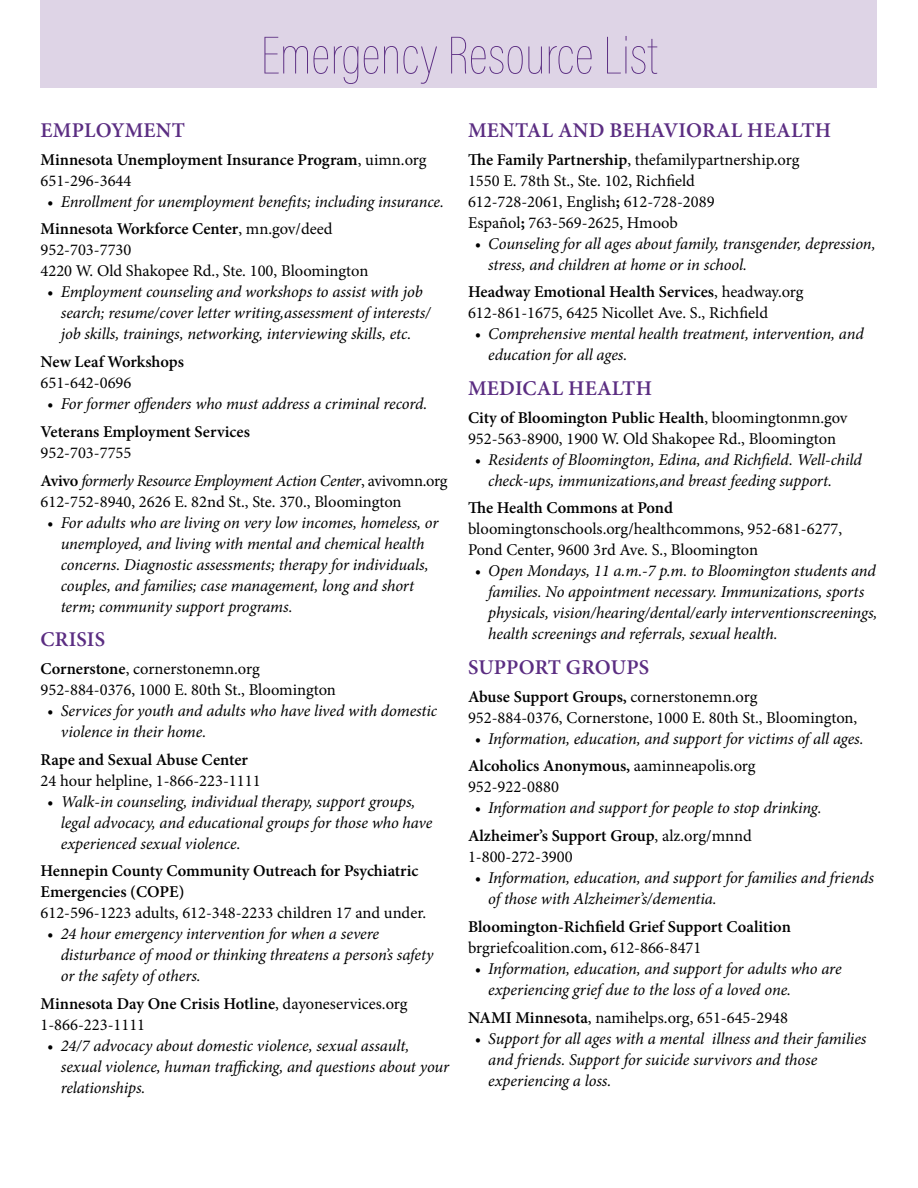
<style>
.page{position:relative;width:918px;height:1188px;background:#fff}
.page>*{position:absolute;margin:0;border:0;box-sizing:border-box;transform-origin:0 0}
.t1{font:100 54px "Acumin Pro Cond";color:#5b2d82}
.t2{font:600 21px "Minion Pro";letter-spacing:.01em;color:#5b2d82}
.t3{font:italic 16.5px/21px "Minion Pro";letter-spacing:-.01em;color:#000}
.t4{font:16.5px/21px "Minion Pro";color:#000}
.t5{font:600 16.5px/21px "Minion Pro";color:#000}
.t6{font:italic 16.5px/27.8px "Minion Pro";letter-spacing:-.03em;color:#000}
.s1{font-weight:600}
.s2{font-weight:700}
.s3{font-weight:600;font-style:normal}
.s4{font-style:normal}
.s5{font-weight:400}
</style>
<div class="page">
<div style="left:40px;top:0;width:838px;height:88px;background:#ded4e6"></div>
<h1 class="t1" style="left:261px;top:22px;width:398px">Emergency Resource List</h1>
<p class="t2" style="left:468px;top:116px;width:365px">MENTAL AND BEHAVIORAL HEALTH</p>
<p class="t4" style="left:468px;top:149px;width:333px"><span class="s1">The Family Partnership</span>, thefamilypartnership.org 1550 E. 78th St., Ste. 102, Richfield<br>612-728-2061, English<span class="s2">;</span> 612-728-2089<br>Español<span class="s2">;</span> 763-569-2625, Hmoob</p>
<p class="t3" style="left:488px;top:233px;width:389px;text-indent:-13px">• Counseling for all ages about family, transgender, depression, stress, and children at home or in school.</p>
<p class="t4" style="left:468px;top:282px;width:337px"><span class="s1">Headway Emotional Health Services</span>, headway.org<br>612-861-1675, 6425 Nicollet Ave. S., Richfield</p>
<p class="t3" style="left:488px;top:324px;width:377px;text-indent:-13px">• Comprehensive mental health treatment, intervention, and education for all ages.</p>
<p class="t2" style="left:468px;top:374px;width:186px">MEDICAL HEALTH</p>
<p class="t4" style="left:468px;top:407px;width:381px"><span class="s1">City of Bloomington Public Health</span>, bloomingtonmn.gov<br>952-563-8900, 1900 W. Old Shakopee Rd., Bloomington</p>
<p class="t3" style="left:488px;top:449px;width:375px;text-indent:-13px">• Residents of Bloomington, Edina, and Richfield. Well-child check-ups, immunizations,and breast feeding support.</p>
<p class="t5" style="left:468px;top:497px;width:207px">The Health Commons at Pond</p>
<p class="t4" style="left:468px;top:519px;width:376px">bloomingtonschools.org/healthcommons, 952-681-6277,<br>Pond Center, 9600 3rd Ave. S., Bloomington</p>
<p class="t3" style="left:488px;top:561px;width:391px;text-indent:-13px">• Open Mondays, 11 a.m.-7 p.m. to Bloomington students and families. No appointment necessary. Immunizations, sports physicals, vision/hearing/dental/early interventionscreenings, health screenings and referrals, sexual health.</p>
<p class="t2" style="left:468px;top:653px;width:183px">SUPPORT GROUPS</p>
<p class="t4" style="left:468px;top:686px;width:391px"><span class="s1">Abuse Support Groups,</span> cornerstonemn.org<br>952-884-0376, Cornerstone, 1000 E. 80th St., Bloomington,</p>
<p class="t3" style="left:468px;top:724px;width:397px;line-height:27.8px;text-indent:7px">• Information, education, and support for victims of all ages.<br><span class="s3">Alcoholics Anonymous,</span> <span class="s4">aaminneapolis.org</span></p>
<p class="t4" style="left:468px;top:777px;width:92px">952-922-0880</p>
<p class="t3" style="left:468px;top:794px;width:355px;line-height:27.8px;text-indent:7px">• Information and support for people to stop drinking.<br><span class="s3">Alzheimer’s Support Group</span><span class="s4">, alz.org/mnnd</span></p>
<p class="t4" style="left:468px;top:846px;width:106px">1-800-272-3900</p>
<p class="t3" style="left:488px;top:867px;width:387px;text-indent:-13px">• Information, education, and support for families and friends of those with Alzheimer’s/dementia.</p>
<p class="t5" style="left:468px;top:916px;width:324px">Bloomington-Richfield Grief Support Coalition <span class="s5">brgriefcoalition.com</span>, <span class="s5">612-866-8471</span></p>
<p class="t3" style="left:488px;top:958px;width:355px;text-indent:-13px">• Information, education, and support for adults who are experiencing grief due to the loss of a loved one.</p>
<p class="t4" style="left:468px;top:1007px;width:322px"><span class="s1">NAMI Minnesota</span>, namihelps.org, 651-645-2948</p>
<p class="t3" style="left:488px;top:1028px;width:380px;text-indent:-13px">• Support for all ages with a mental illness and their families and friends. Support for suicide survivors and those experiencing a loss.</p>
<p class="t2" style="left:41px;top:116px;width:146px">EMPLOYMENT</p>
<p class="t5" style="left:40px;top:149px;width:388px">Minnesota Unemployment Insurance Program<span class="s5">, uimn.org<br>651-296-3644</span></p>
<p class="t3" style="left:40px;top:187px;width:405px;line-height:27.8px;text-indent:7px">• Enrollment for unemployment benefits; including insurance.<br><span class="s3">Minnesota Workforce Center</span><span class="s4">, mn.gov/deed</span></p>
<p class="t4" style="left:40px;top:240px;width:329px">952-703-7730<br>4220 W. Old Shakopee Rd., Ste. 100, Bloomington</p>
<p class="t3" style="left:61px;top:281px;width:371px;text-indent:-13px">• Employment counseling and workshops to assist with job search; resume/cover letter writing,assessment of interests/ job skills, trainings, networking, interviewing skills, etc.</p>
<p class="t5" style="left:40px;top:351px;width:145px">New Leaf Workshops</p>
<p class="t4" style="left:40px;top:372px;width:92px">651-642-0696</p>
<p class="t3" style="left:47px;top:393px;width:382px">• For former offenders who must address a criminal record.</p>
<p class="t5" style="left:40px;top:421px;width:211px">Veterans Employment Services</p>
<p class="t6" style="left:40px;top:439px;width:408px"><span class="s4">952-703-7755<br></span><span class="s3">Avivo</span> formerly Resource Employment Action Center<span class="s4">, avivomn.org</span></p>
<p class="t4" style="left:40px;top:491px;width:363px">612-752-8940, 2626 E. 82nd St., Ste. 370., Bloomington</p>
<p class="t3" style="left:61px;top:512px;width:379px;text-indent:-13px">• For adults who are living on very low incomes, homeless, or unemployed, and living with mental and chemical health concerns. Diagnostic assessments; therapy for individuals, couples, and families; case management, long and short term; community support programs.</p>
<p class="t2" style="left:41px;top:625px;width:66px">CRISIS</p>
<p class="t4" style="left:40px;top:658px;width:297px"><span class="s1">Cornerstone</span>, cornerstonemn.org<br>952-884-0376, 1000 E. 80th St., Bloomington</p>
<p class="t3" style="left:61px;top:700px;width:378px;text-indent:-13px">• Services for youth and adults who have lived with domestic violence in their home.</p>
<p class="t5" style="left:40px;top:749px;width:209px">Rape and Sexual Abuse Center</p>
<p class="t4" style="left:40px;top:770px;width:222px">24 hour helpline, 1-866-223-1111</p>
<p class="t3" style="left:61px;top:791px;width:373px;text-indent:-13px">• Walk-in counseling, individual therapy, support groups, legal advocacy, and educational groups for those who have experienced sexual violence.</p>
<p class="t5" style="left:40px;top:860px;width:380px">Hennepin County Community Outreach for Psychiatric<br>Emergencies (COPE)</p>
<p class="t4" style="left:40px;top:903px;width:387px">612-596-1223 adults, 612-348-2233 children 17 and under.</p>
<p class="t3" style="left:61px;top:924px;width:374px;text-indent:-13px">• 24 hour emergency intervention for when a severe disturbance of mood or thinking threatens a person’s safety or the safety of others.</p>
<p class="t4" style="left:40px;top:993px;width:369px"><span class="s1">Minnesota Day One Crisis Hotline</span>, dayoneservices.org<br>1-866-223-1111</p>
<p class="t3" style="left:61px;top:1035px;width:390px;text-indent:-13px">• 24/7 advocacy about domestic violence, sexual assault, sexual violence, human trafficking, and questions about your relationships.</p>
</div>
